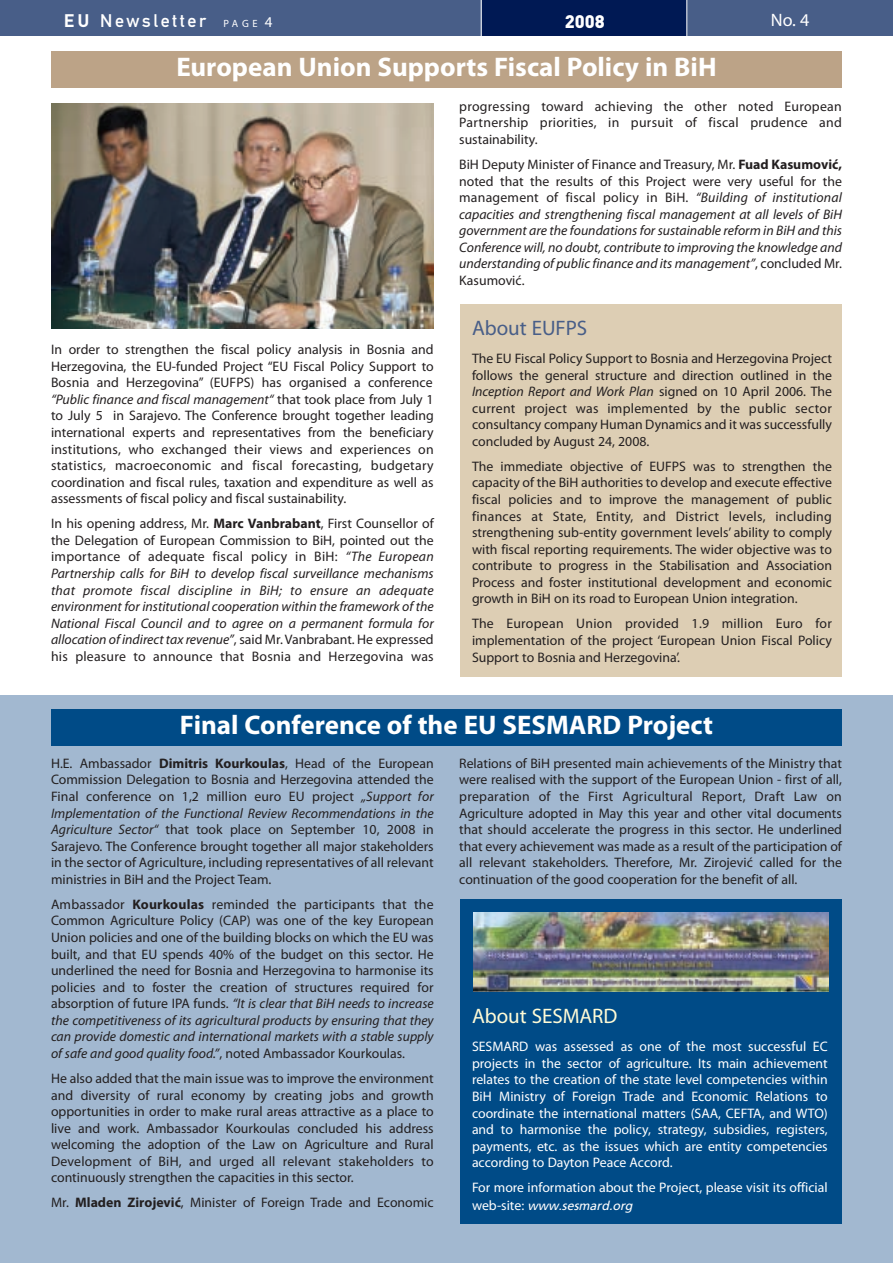
<style>
.page{position:relative;width:893px;height:1263px;background:#fff}
.page>*{position:absolute;margin:0;border:0;box-sizing:border-box;transform-origin:0 0}
.t1{font:700 27px "Myriad Pro";color:#fff}
.t2{font:21px "Myriad Pro";color:#fffbd6}
.t3{font:21px "Myriad Pro";color:#485e88}
.t4{font:18px "FDIN";letter-spacing:.145em;color:#fff}
.t5{font:18px "FDI Nblack";color:#fff}
.t6{font:18px "Myriad Pro";color:#fff}
.t7{font:13.8px/16.5px "Myriad Pro";color:#231f20;text-align:justify}
.t8{font:italic 13.8px/16.5px "Myriad Pro";color:#231f20;text-align:justify}
.t9{font:13.8px/16.5px "Myriad Pro";color:#fff;text-align:justify}
.t10{font:italic 12.45px "FS Frutiger Roman";color:#fff}
.s1{font-family:"FDIN Bold Alternate"}
.s2{font-family:"Myriad Pro";font-size:10.5px}
.s3{font-family:"Myriad Pro";font-size:15px}
.s4{font-style:italic}
.s5{font-style:normal}
.s6{font-weight:700;font-style:normal}
.s7{font-weight:700}
.s8{font-family:"Myriad Pro";font-style:normal;font-size:13.8px}
</style>
<div class="page">
<div style="left:0;top:696px;width:893px;height:567px;background:#a2b8d0"></div>
<svg style="left:0;top:0;width:893px;height:36px;background:#374e7c"></svg>
<div style="left:51px;top:51px;width:791px;height:37px;background:#bca387"></div>
<div style="left:51px;top:709px;width:791px;height:37px;background:#004b87"></div>
<img style="left:51px;top:104px;width:383px;height:225px">
<div style="left:460px;top:304px;width:382px;height:373px;background:#ddceb4"></div>
<div style="left:460px;top:899px;width:382px;height:325px;background:#004b87"></div>
<img style="left:473px;top:912px;width:355px;height:80px">
<h3 class="t4" style="left:64px;top:11px;width:210px"><span class="s1">EU</span> Newsletter <span class="s2">P A G E</span> <span class="s3">4</span></h3>
<h3 class="t5" style="left:565px;top:10px;width:42px">2008</h3>
<h3 class="t6" style="left:771px;top:13px;width:40px">No. 4</h3>
<h1 class="t1" style="left:176px;top:57px;width:542px">European Union Supports Fiscal Policy in BiH</h1>
<p class="t7" style="left:51px;top:342px;width:384px">In order to strengthen the fiscal policy analysis in Bosnia and Herzegovina, the EU-funded Project “EU Fiscal Policy Support to Bosnia and Herzegovina” (EUFPS) has organised a conference <span class="s4">“Public finance and fiscal management“</span> that took place from July 1 to July 5 in Sarajevo. The Conference brought together leading international experts and representatives from the beneficiary institutions, who exchanged their views and experiences on statistics, macroeconomic and fiscal forecasting, budgetary coordination and fiscal rules, taxation and expenditure as well as assessments of fiscal policy and fiscal sustainability.</p>
<p class="t8" style="left:51px;top:516px;width:384px"><span class="s5">In his opening address, Mr.</span> <span class="s6">Marc Vanbrabant</span><span class="s5">, First Counsellor of the Delegation of European Commission to BiH, pointed out the importance of adequate fiscal policy in BiH:</span> “The European Partnership calls for BiH to develop fiscal surveillance mechanisms that promote fiscal discipline in BiH; to ensure an adequate environment for institutional cooperation within the framework of the National Fiscal Council and to agree on a permanent formula for allocation of indirect tax revenue”<span class="s5">, said Mr. Vanbrabant. He expressed his pleasure to announce that Bosnia and Herzegovina was</span></p>
<p class="t7" style="left:459px;top:99px;width:384px">progressing toward achieving the other noted European Partnership priorities, in pursuit of fiscal prudence and sustainability.</p>
<p class="t8" style="left:459px;top:157px;width:384px"><span class="s5">BiH Deputy Minister of Finance and Treasury, Mr.</span> <span class="s6">Fuad Kasumović, </span><span class="s5">noted that the results of this Project were very useful for the management of fiscal policy in BiH.</span> “Building of institutional capacities and strengthening fiscal management at all levels of BiH government are the foundations for sustainable reform in BiH and this Conference will, no doubt, contribute to improving the knowledge and understanding of public finance and its management”<span class="s5">, concluded Mr.<br>Kasumović.</span></p>
<h2 class="t3" style="left:472px;top:320px;width:117px">About EUFPS</h2>
<p class="t7" style="left:472px;top:351px;width:361px">The EU Fiscal Policy Support to Bosnia and Herzegovina Project follows the general structure and direction outlined in the <span class="s4">Inception Report and Work Plan</span> signed on 10 April 2006. The current project was implemented by the public sector consultancy company Human Dynamics and it was successfully concluded by August 24, 2008.</p>
<p class="t7" style="left:472px;top:459px;width:362px">The immediate objective of EUFPS was to strengthen the capacity of the BiH authorities to develop and execute effective fiscal policies and to improve the management of public finances at State, Entity, and District levels, including strengthening sub-entity government levels’ ability to comply with fiscal reporting requirements. The wider objective was to contribute to progress in the Stabilisation and Association Process and foster institutional development and economic growth in BiH on its road to European Union integration.</p>
<p class="t7" style="left:472px;top:617px;width:361px">The European Union provided 1.9 million Euro for implementation of the project ‘European Union Fiscal Policy Support to Bosnia and Herzegovina’.</p>
<h1 class="t1" style="left:180px;top:715px;width:535px">Final Conference of the EU SESMARD Project</h1>
<p class="t7" style="left:51px;top:756px;width:384px">H.E. Ambassador <span class="s7">Dimitris Kourkoulas</span>, Head of the European Commission Delegation to Bosnia and Herzegovina attended the Final conference on 1,2 million euro EU project <span class="s4">„Support for Implementation of the Functional Review Recommendations in the Agriculture Sector“</span> that took place on September 10, 2008 in Sarajevo. The Conference brought together all major stakeholders in the sector of Agriculture, including representatives of all relevant ministries in BiH and the Project Team.</p>
<p class="t7" style="left:51px;top:897px;width:384px">Ambassador <span class="s7">Kourkoulas</span> reminded the participants that the Common Agriculture Policy (CAP) was one of the key European Union policies and one of the building blocks on which the EU was built, and that EU spends 40% of the budget on this sector. He underlined the need for Bosnia and Herzegovina to harmonise its policies and to foster the creation of structures required for absorption of future IPA funds. <span class="s4">“It is clear that BiH needs to increase the competitiveness of its agricultural products by ensuring that they can provide domestic and international markets with a stable supply of safe and good quality food.”</span>, noted Ambassador Kourkoulas.</p>
<p class="t7" style="left:51px;top:1071px;width:384px">He also added that the main issue was to improve the environment and diversity of rural economy by creating jobs and growth opportunities in order to make rural areas attractive as a place to live and work. Ambassador Kourkoulas concluded his address welcoming the adoption of the Law on Agriculture and Rural Development of BiH, and urged all relevant stakeholders to continuously strengthen the capacities in this sector.</p>
<p class="t7" style="left:51px;top:1196px;width:384px">Mr. <span class="s7">Mladen Zirojević</span>, Minister of Foreign Trade and Economic</p>
<p class="t7" style="left:459px;top:756px;width:384px">Relations of BiH presented main achievements of the Ministry that were realised with the support of the European Union - first of all, preparation of the First Agricultural Report, Draft Law on Agriculture adopted in May this year and other vital documents that should accelerate the progress in this sector. He underlined that every achievement was made as a result of the participation of all relevant stakeholders. Therefore, Mr. Zirojević called for the continuation of the good cooperation for the benefit of all.</p>
<h2 class="t2" style="left:472px;top:1008px;width:147px">About SESMARD</h2>
<p class="t9" style="left:472px;top:1039px;width:357px">SESMARD was assessed as one of the most successful EC projects in the sector of agriculture. Its main achievement relates to the creation of the state level competencies within BiH Ministry of Foreign Trade and Economic Relations to coordinate the international matters (SAA, CEFTA, and WTO) and to harmonise the policy, strategy, subsidies, registers, payments, etc. as the issues which are entity competencies according to Dayton Peace Accord.</p>
<p class="t9" style="left:472px;top:1180px;width:357px">For more information about the Project, please visit its official</p>
<p class="t10" style="left:472px;top:1198px;width:165px"><span class="s8">we b - s i te :</span> www.sesmard.org</p>
</div>
